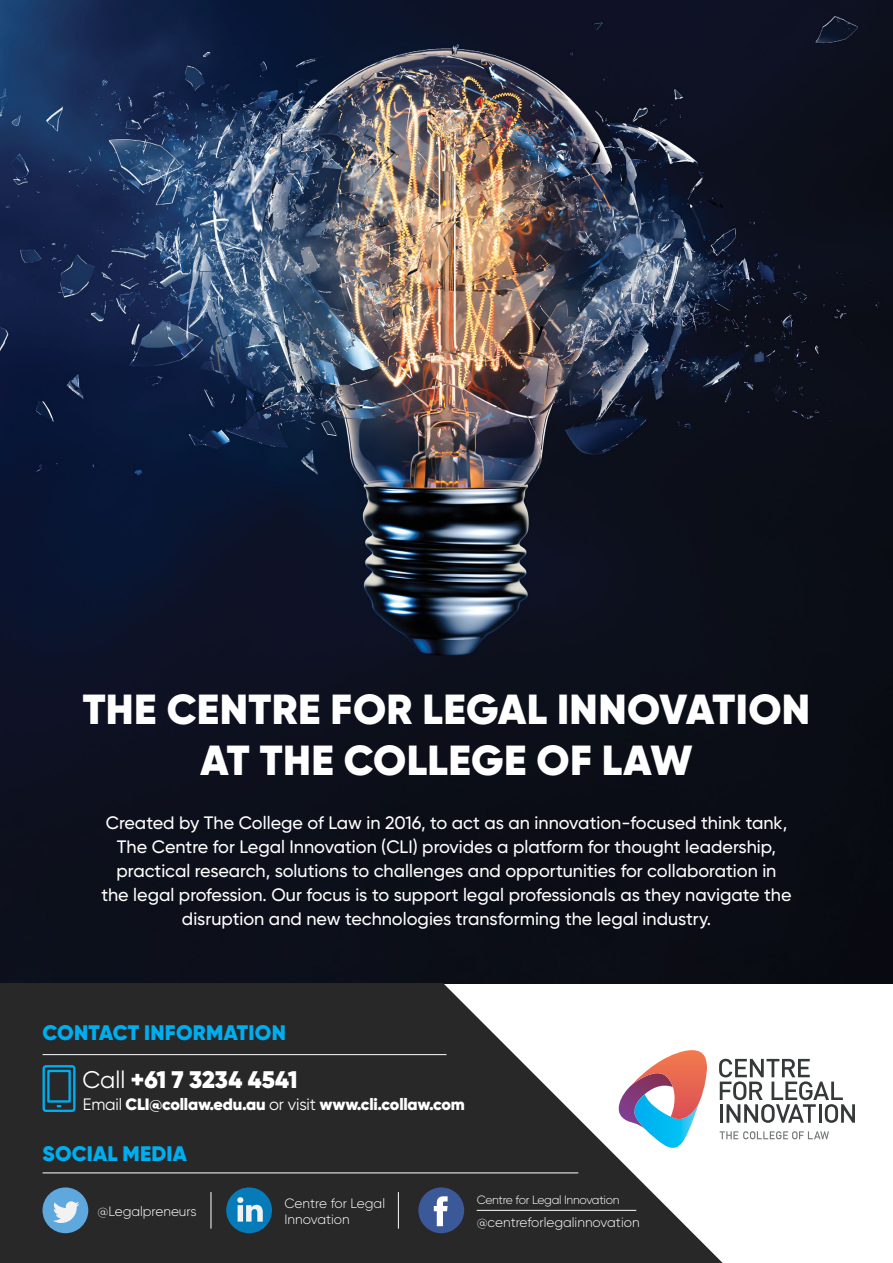
<style>
.page{position:relative;width:893px;height:1263px;background:#fff}
.page>*{position:absolute;margin:0;border:0;box-sizing:border-box;transform-origin:0 0}
.t1{font:900 42px/50.4px "Gilroy";letter-spacing:.01em;color:#fff;text-align:center}
.t2{font:900 24px "Gilroy";letter-spacing:-.005em;color:#fff}
.t3{font:900 21px "Gilroy";letter-spacing:.01em;color:#00aeef}
.t4{font:500 18px/24px "Gilroy";color:#fff;text-align:center}
.t5{font:900 16.5px "Gilroy";letter-spacing:-.01em;color:#fff}
.t6{font:300 13.5px/16.2px "Gilroy";color:#fff}
.t7{font:300 12px "Gilroy";letter-spacing:-.025em;color:#fff}
.s1{font-weight:400}
</style>
<div class="page">
<img style="left:0;top:0;width:893px;height:983px">
<svg style="left:723px;top:1059px;width:132px;height:64px"></svg>
<svg style="left:723px;top:1131px;width:106px;height:8px"></svg>
<svg style="left:0;top:983px;width:723px;height:280px;fill:#292829"></svg>
<svg style="left:43px;top:1065px;width:33px;height:47px;background:#195972"></svg>
<hr style="left:43px;top:1054px;width:403px;height:1px;background:#fff">
<hr style="left:43px;top:1172px;width:535px;height:1px;background:#fff">
<div style="left:43px;top:1187px;width:45px;height:46px;background:#5ea8dd;border-radius:50%"></div>
<svg style="left:53px;top:1201px;width:26px;height:22px"></svg>
<div style="left:226px;top:1187px;width:46px;height:46px;background:#057bba;border-radius:50%"></div>
<svg style="left:237px;top:1197px;width:26px;height:24px"></svg>
<hr style="left:211px;top:1192px;width:1px;height:36px;background:#fff">
<hr style="left:398px;top:1192px;width:1px;height:36px;background:#fff">
<hr style="left:477px;top:1210px;width:159px;height:1px;background:#fff">
<div style="left:418px;top:1187px;width:46px;height:46px;background:#3b5999;border-radius:50%"></div>
<svg style="left:434px;top:1196px;width:14px;height:30px"></svg>
<h1 class="t1" style="left:83px;top:684px;width:729px">THE CENTRE FOR LEGAL INNOVATION<br>AT THE COLLEGE OF LAW</h1>
<p class="t4" style="left:101px;top:810px;width:692px">Created by The College of Law in 2016, to act as an innovation-focused think tank, The Centre for Legal Innovation (CLI) provides a platform for thought leadership, practical research, solutions to challenges and opportunities for collaboration in the legal profession. Our focus is to support legal professionals as they navigate the disruption and new technologies transforming the legal industry.</p>
<p class="t3" style="left:43px;top:1020px;width:245px">CONTACT INFORMATION</p>
<h2 class="t2" style="left:83px;top:1064px;width:217px"><span class="s1">Call</span> +61 7 3234 4541</h2>
<p class="t5" style="left:83px;top:1094px;width:384px"><span class="s1">Email</span> CLI@collaw.edu.au <span class="s1">or visit</span> www.cli.collaw.com</p>
<p class="t3" style="left:43px;top:1140px;width:146px">SOCIAL MEDIA</p>
<p class="t6" style="left:98px;top:1203px;width:101px">@Legalpreneurs</p>
<p class="t6" style="left:284px;top:1195px;width:102px">Centre for Legal<br>Innovation</p>
<p class="t7" style="left:477px;top:1192px;width:144px">Centre for Legal Innovation</p>
<p class="t6" style="left:477px;top:1214px;width:164px">@centreforlegalinnovation</p>
</div>
